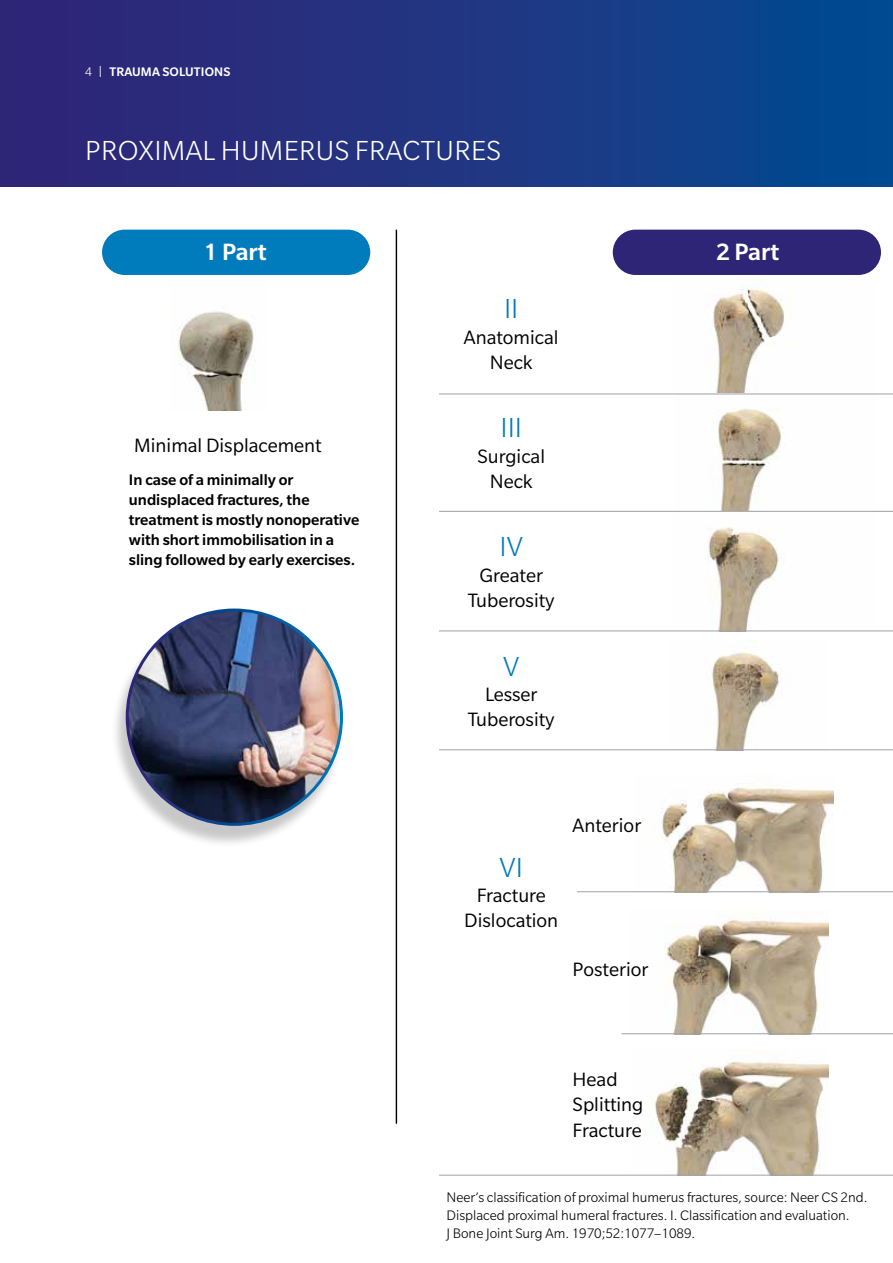
<style>
.page{position:relative;width:893px;height:1263px;background:#fff}
.page>*{position:absolute;margin:0;border:0;box-sizing:border-box;transform-origin:0 0}
.t1{font:300 30px "Slate Pro";letter-spacing:.01em;color:#fff}
.t2{font:300 30px "Slate Pro";color:#007bbb}
.t3{font:500 25.65px "Slate Pro";color:#fff}
.t4{font:21px/25.2px "Slate Pro";color:#000;text-align:center}
.t5{font:500 16.5px/19.8px "Slate Pro";color:#000}
.t6{font:300 15px/18px "Slate Pro";color:#000}
.t7{font:500 13.5px "Slate Pro";letter-spacing:.01em;color:#fff}
.s1{font-weight:300}
.s2{font-weight:300;font-size:17.4px}
</style>
<div class="page">
<div style="left:0;top:0;width:893px;height:281px;background:linear-gradient(to right,#352375,#054991)"></div>
<div style="left:0;top:187px;width:893px;height:1076px;background:#fff"></div>
<div style="left:102px;top:230px;width:268px;height:45px;background:#007bbb;border-radius:23px"></div>
<div style="left:613px;top:230px;width:268px;height:45px;background:#2e2577;border-radius:23px"></div>
<img style="left:177px;top:311px;width:77px;height:100px">
<hr style="left:396px;top:230px;width:1px;height:894px;background:#000">
<div style="left:111px;top:614px;width:234px;height:234px;background:#000;opacity:.22"></div>
<img style="left:127px;top:610px;width:214px;height:214px;border-radius:107px">
<img style="left:712px;top:286px;width:80px;height:107px">
<img style="left:676px;top:393px;width:198px;height:118px">
<img style="left:708px;top:527px;width:71px;height:103px">
<img style="left:711px;top:640px;width:69px;height:109px">
<img style="left:661px;top:786px;width:172px;height:105px">
<img style="left:665px;top:920px;width:163px;height:113px">
<img style="left:631px;top:1059px;width:197px;height:116px">
<hr style="left:439px;top:394px;width:454px;height:1px;background:#a0a1a8">
<hr style="left:439px;top:511px;width:454px;height:1px;background:#a0a1a8">
<hr style="left:439px;top:630px;width:454px;height:1px;background:#a0a1a8">
<hr style="left:439px;top:749px;width:454px;height:1px;background:#a0a1a8">
<hr style="left:577px;top:891px;width:316px;height:1px;background:#a0a1a8">
<hr style="left:622px;top:1033px;width:271px;height:1px;background:#a0a1a8">
<hr style="left:439px;top:1175px;width:454px;height:1px;background:#a0a1a8">
<p class="t7" style="left:85px;top:64px;width:147px"><span class="s1">4</span> <span class="s2">I</span> TRAUMA SOLUTIONS</p>
<h1 class="t1" style="left:85px;top:135px;width:417px">PROXIMAL HUMERUS FRACTURES</h1>
<h2 class="t3" style="left:204px;top:238px;width:65px">1 Part</h2>
<h2 class="t3" style="left:716px;top:238px;width:65px">2 Part</h2>
<h1 class="t2" style="left:504px;top:293px;width:16px">II</h1>
<h3 class="t4" style="left:464px;top:324px;width:96px">Anatomical<br>Neck</h3>
<h3 class="t4" style="left:134px;top:432px;width:189px">Minimal Displacement</h3>
<p class="t5" style="left:129px;top:470px;width:232px">In case of a minimally or undisplaced fractures, the treatment is mostly nonoperative with short immobilisation in a sling followed by early exercises.</p>
<h1 class="t2" style="left:500px;top:412px;width:23px">III</h1>
<h3 class="t4" style="left:477px;top:443px;width:69px">Surgical<br>Neck</h3>
<h1 class="t2" style="left:500px;top:531px;width:25px">IV</h1>
<h3 class="t4" style="left:468px;top:562px;width:88px">Greater<br>Tuberosity</h3>
<h1 class="t2" style="left:503px;top:650px;width:18px">V</h1>
<h3 class="t4" style="left:468px;top:681px;width:88px">Lesser<br>Tuberosity</h3>
<h1 class="t2" style="left:500px;top:852px;width:25px">VI</h1>
<h3 class="t4" style="left:464px;top:883px;width:95px">Fracture<br>Dislocation</h3>
<h3 class="t4" style="left:573px;top:812px;width:70px">Anterior</h3>
<h3 class="t4" style="left:573px;top:957px;width:77px">Posterior</h3>
<h3 class="t4" style="left:573px;top:1067px;width:72px;text-align:left">Head<br>Splitting<br>Fracture</h3>
<p class="t6" style="left:446px;top:1188px;width:422px">Neer’s classification of proximal humerus fractures, source: Neer CS 2nd.<br>Displaced proximal humeral fractures. I. Classification and evaluation.<br>J Bone Joint Surg Am. 1970;52:1077–1089.</p>
</div>
